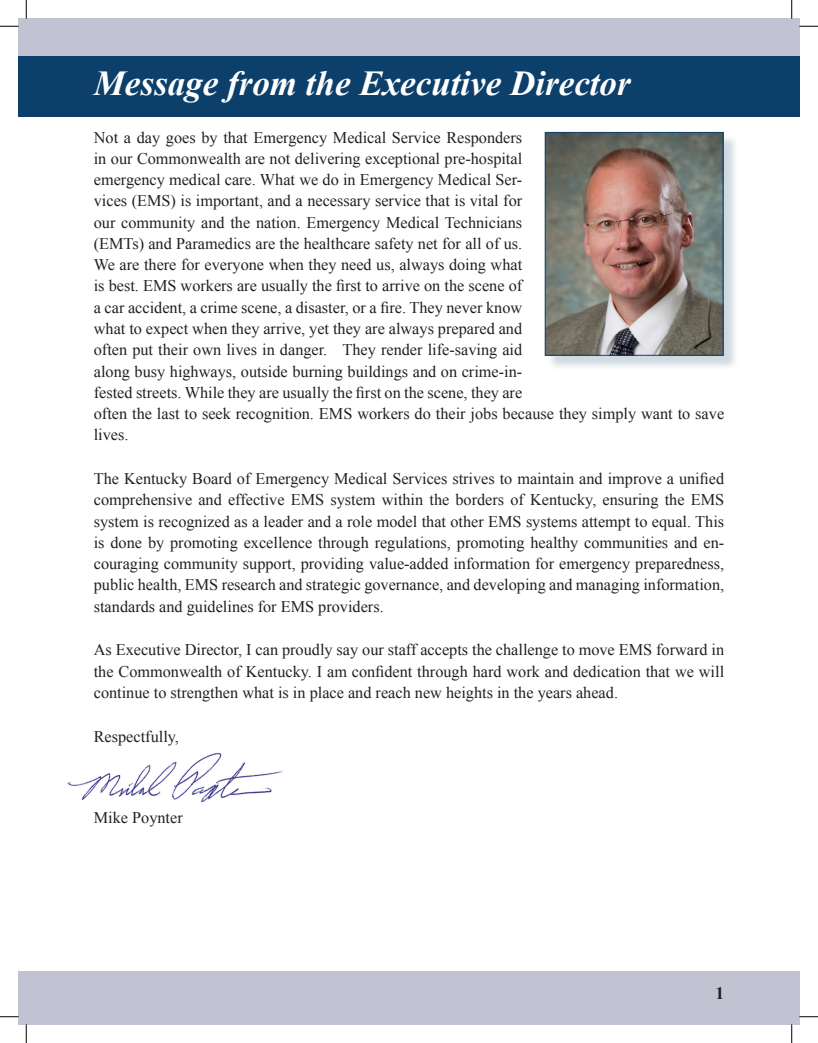
<style>
.page{position:relative;width:818px;height:1043px;background:#fff}
.page>*{position:absolute;margin:0;border:0;box-sizing:border-box;transform-origin:0 0}
.t1{font:italic 700 35px "Times New Roman";color:#fff}
.t2{font:700 17.5px "Times New Roman";color:#231f20}
.t3{font:16.25px/21.2px "Times New Roman";color:#231f20;text-align:justify}
</style>
<div class="page">
<div style="left:19px;top:19px;width:780px;height:37px;background:#c1c3d2"></div>
<div style="left:19px;top:56px;width:780px;height:60px;background:#0c3f6a"></div>
<div style="left:19px;top:971px;width:780px;height:53px;background:#c1c3d2"></div>
<img style="left:67px;top:753px;width:216px;height:50px">
<div style="left:546px;top:134px;width:192px;height:237px;background:#0c3f6a;opacity:.2"></div>
<img style="left:546px;top:134px;width:175px;height:220px">
<div style="left:544px;top:132px;width:179px;height:224px;border:1px solid #0c3f6a"></div>
<svg style="left:0;top:25px;width:19px;height:2px"></svg>
<svg style="left:799px;top:25px;width:19px;height:2px"></svg>
<svg style="left:0;top:1015px;width:19px;height:2px"></svg>
<svg style="left:799px;top:1015px;width:19px;height:2px"></svg>
<svg style="left:25px;top:0;width:2px;height:19px"></svg>
<svg style="left:25px;top:1024px;width:2px;height:18px"></svg>
<svg style="left:790px;top:0;width:2px;height:19px"></svg>
<svg style="left:790px;top:1024px;width:2px;height:18px"></svg>
<h1 class="t1" style="left:94px;top:59px;width:538px">Message from the Executive Director</h1>
<p class="t3" style="left:94px;top:126px;width:632px;text-align:left">Not a day goes by that Emergency Medical Service Responders<br>in our Commonwealth are not delivering exceptional pre-hospital<br>emergency medical care. What we do in Emergency Medical Ser-<br>vices (EMS) is important, and a necessary service that is vital for<br>our community and the nation. Emergency Medical Technicians<br>(EMTs) and Paramedics are the healthcare safety net for all of us.<br>We are there for everyone when they need us, always doing what<br>is best. EMS workers are usually the first to arrive on the scene of<br>a car accident, a crime scene, a disaster, or a fire. They never know<br>what to expect when they arrive, yet they are always prepared and<br>often put their own lives in danger. They render life-saving aid<br>along busy highways, outside burning buildings and on crime-in-<br>fested streets. While they are usually the first on the scene, they are<br>often the last to seek recognition. EMS workers do their jobs because they simply want to save lives.</p>
<p class="t3" style="left:94px;top:468px;width:632px">The Kentucky Board of Emergency Medical Services strives to maintain and improve a unified comprehensive and effective EMS system within the borders of Kentucky, ensuring the EMS system is recognized as a leader and a role model that other EMS systems attempt to equal. This is done by promoting excellence through regulations, promoting healthy communities and en&shy;couraging community support, providing value-added information for emergency preparedness, public health, EMS research and strategic governance, and developing and managing information, standards and guidelines for EMS providers.</p>
<p class="t3" style="left:94px;top:639px;width:632px">As Executive Director, I can proudly say our staff accepts the challenge to move EMS forward in the Commonwealth of Kentucky. I am confident through hard work and dedication that we will continue to strengthen what is in place and reach new heights in the years ahead.</p>
<p class="t3" style="left:94px;top:725px;width:87px">Respectfully,</p>
<p class="t3" style="left:94px;top:806px;width:90px">Mike Poynter</p>
<p class="t2" style="left:715px;top:980px;width:10px">1</p>
</div>
